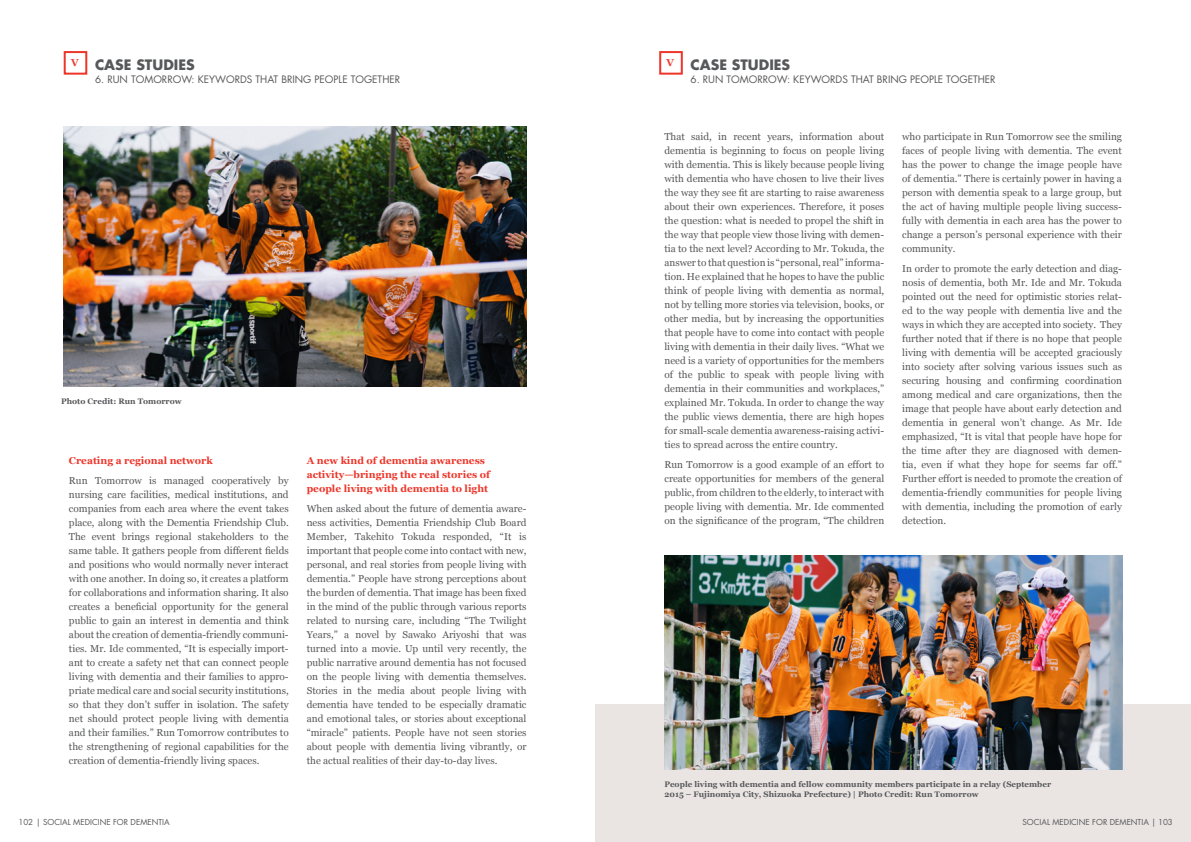
<style>
.page{position:relative;width:1191px;height:842px;background:#fff}
.page>*{position:absolute;margin:0;border:0;box-sizing:border-box;transform-origin:0 0}
.t1{font:700 14px "Futura Std";color:#57585a}
.t2{font:10px/14px "Georgia";color:#57585a;text-align:justify}
.t3{font:700 10px/14px "Georgia";color:#ee3529}
.t4{font:10px "Futura Std";color:#57585a}
.t5{font:700 8px/10px "Georgia";color:#57585a}
.t6{font:8px "Futura Std";color:#57585a}
</style>
<div class="page">
<div style="left:595px;top:704px;width:596px;height:138px;background:#eae5e3"></div>
<img style="left:64px;top:127px;width:462px;height:259px">
<div style="left:64px;top:51px;width:23px;height:24px;border:2px solid #ee3529"></div>
<img style="left:664px;top:555px;width:458px;height:215px">
<div style="left:659px;top:51px;width:24px;height:24px;border:2px solid #ee3529"></div>
<h1 class="t1" style="left:71px;top:55px;width:125px"><sup>V</sup> CASE STUDIES</h1>
<p class="t4" style="left:95px;top:73px;width:307px">6. RUN TOMORROW: KEYWORDS THAT BRING PEOPLE TOGETHER</p>
<p class="t5" style="left:61px;top:396px;width:122px">Photo Credit: Run Tomorrow</p>
<p class="t3" style="left:69px;top:453px;width:145px">Creating a regional network</p>
<p class="t2" style="left:69px;top:473px;width:221px">Run Tomorrow is managed cooperatively by nursing care facilities, medical institutions, and companies from each area where the event takes place, along with the Dementia Friendship Club.<br>The event brings regional stakeholders to the same table. It gathers people from different fields and positions who would normally never interact with one another. In doing so, it creates a platform for collaborations and information sharing. It also creates a beneficial opportunity for the general public to gain an interest in dementia and think about the creation of dementia-friendly communi&shy;ties. Mr. Ide commented, “It is especially import&shy;ant to create a safety net that can connect people living with dementia and their families to appro&shy;priate medical care and social security institutions, so that they don’t suffer in isolation. The safety net should protect people living with dementia and their families.” Run Tomorrow contributes to the strengthening of regional capabilities for the creation of dementia-friendly living spaces.</p>
<p class="t3" style="left:307px;top:453px;width:185px">A new kind of dementia awareness activity—bringing the real stories of people living with dementia to light</p>
<p class="t2" style="left:307px;top:501px;width:221px">When asked about the future of dementia aware&shy;ness activities, Dementia Friendship Club Board Member, Takehito Tokuda responded, “It is important that people come into contact with new, personal, and real stories from people living with dementia.” People have strong perceptions about the burden of dementia. That image has been fixed in the mind of the public through various reports related to nursing care, including “The Twilight Years,” a novel by Sawako Ariyoshi that was turned into a movie. Up until very recently, the public narrative around dementia has not focused on the people living with dementia themselves.<br>Stories in the media about people living with dementia have tended to be especially dramatic and emotional tales, or stories about exceptional “miracle” patients. People have not seen stories about people with dementia living vibrantly, or the actual realities of their day-to-day lives.</p>
<h1 class="t1" style="left:666px;top:55px;width:125px"><sup>V</sup> CASE STUDIES</h1>
<p class="t4" style="left:690px;top:73px;width:307px">6. RUN TOMORROW: KEYWORDS THAT BRING PEOPLE TOGETHER</p>
<p class="t2" style="left:664px;top:129px;width:221px">That said, in recent years, information about dementia is beginning to focus on people living with dementia. This is likely because people living with dementia who have chosen to live their lives the way they see fit are starting to raise awareness about their own experiences. Therefore, it poses the question: what is needed to propel the shift in the way that people view those living with demen&shy;tia to the next level? According to Mr. Tokuda, the answer to that question is “personal, real” informa&shy;tion. He explained that he hopes to have the public think of people living with dementia as normal, not by telling more stories via television, books, or other media, but by increasing the opportunities that people have to come into contact with people living with dementia in their daily lives. “What we need is a variety of opportunities for the members of the public to speak with people living with dementia in their communities and workplaces,” explained Mr. Tokuda. In order to change the way the public views dementia, there are high hopes for small-scale dementia awareness-raising activi&shy;ties to spread across the entire country.</p>
<p class="t2" style="left:664px;top:457px;width:221px">Run Tomorrow is a good example of an effort to create opportunities for members of the general public, from children to the elderly, to interact with people living with dementia. Mr. Ide commented on the significance of the program, “The children</p>
<p class="t2" style="left:902px;top:129px;width:221px">who participate in Run Tomorrow see the smiling faces of people living with dementia. The event has the power to change the image people have of dementia.” There is certainly power in having a person with dementia speak to a large group, but the act of having multiple people living success&shy;fully with dementia in each area has the power to change a person’s personal experience with their community.</p>
<p class="t2" style="left:902px;top:261px;width:221px">In order to promote the early detection and diag&shy;nosis of dementia, both Mr. Ide and Mr. Tokuda pointed out the need for optimistic stories relat&shy;ed to the way people with dementia live and the ways in which they are accepted into society. They further noted that if there is no hope that people living with dementia will be accepted graciously into society after solving various issues such as securing housing and confirming coordination among medical and care organizations, then the image that people have about early detection and dementia in general won’t change. As Mr. Ide emphasized, “It is vital that people have hope for the time after they are diagnosed with demen&shy;tia, even if what they hope for seems far off.” Further effort is needed to promote the creation of dementia-friendly communities for people living with dementia, including the promotion of early detection.</p>
<p class="t5" style="left:664px;top:779px;width:388px">People living with dementia and fellow community members participate in a relay (September<br>2015 – Fujinomiya City, Shizuoka Prefecture) | Photo Credit: Run Tomorrow</p>
<p class="t6" style="left:18px;top:817px;width:153px">102 | SOCIAL MEDICINE FOR DEMENTIA</p>
<p class="t6" style="left:1022px;top:817px;width:152px">SOCIAL MEDICINE FOR DEMENTIA | 103</p>
</div>
